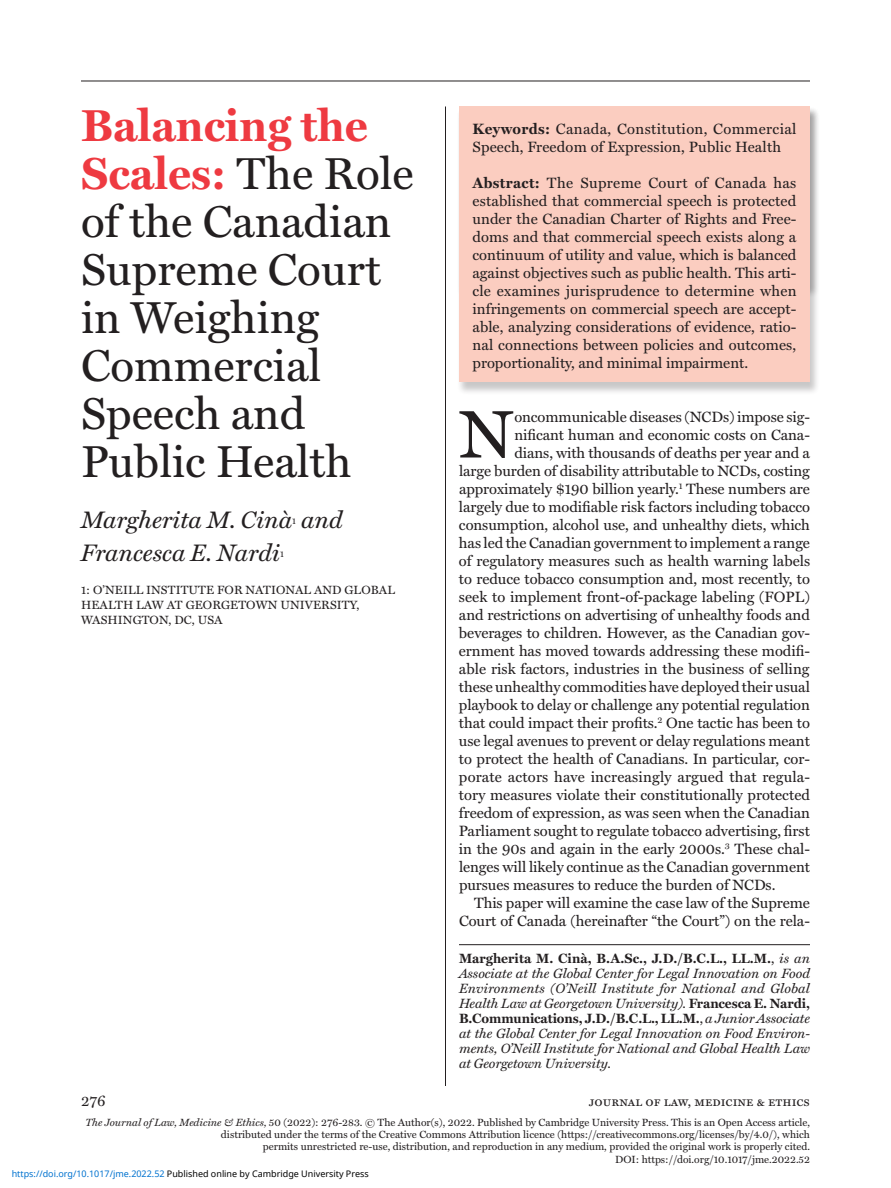
<style>
.page{position:relative;width:891px;height:1188px;background:#fff}
.page>*{position:absolute;margin:0;border:0;box-sizing:border-box;transform-origin:0 0}
.t1{font:67.65px "Miller Text";color:#231f20}
.t2{font:45px/48px "Miller Text";color:#231f20}
.t3{font:italic 24px "Miller Text";color:#231f20}
.t4{font:15px/18px "Miller Text";letter-spacing:-.005em;color:#231f20;text-align:justify}
.t5{font:15px/18px "Miller Text";letter-spacing:.025em;color:#231f20}
.t6{font:italic 13.5px/15px "Miller Text";letter-spacing:-.005em;color:#231f20;text-align:justify}
.t7{font:13.5px "Miller Text Roman SC";color:#231f20}
.t8{font:12px/15px "Miller Text";letter-spacing:.01em;color:#231f20}
.t9{font:10.5px/12px "Miller Text";color:#231f20;text-align:right}
.t10{font:9px "Noto Sans";color:#000}
.t11{font:9px "Miller Text";color:#231f20}
.s1{font-weight:700;color:#ee3a41}
.s2{font-weight:700}
.s3{font-weight:700;font-style:normal}
.s4{font-style:normal}
.s5{font-style:italic}
.s6{color:#0172cf}
</style>
<div class="page">
<hr style="left:81px;top:81px;width:729px;height:1px;background:#231f20">
<hr style="left:445px;top:106px;width:1px;height:980px;background:#231f20">
<hr style="left:459px;top:944px;width:351px;height:1px;background:#231f20">
<div style="left:457px;top:107px;width:363px;height:288px;background:#231f20;opacity:.25"></div>
<div style="left:459px;top:106px;width:351px;height:276px;background:#fbcdc0"></div>
<h2 class="t2" style="left:81px;top:101px;width:334px"><span class="s1">Balancing the<br>Scales:</span> The Role of the Canadian<br>Supreme Court in Weighing<br>Commercial<br>Speech and<br>Public Health</h2>
<h3 class="t3" style="left:81px;top:505px;width:263px">Margherita M. Cinà and</h3>
<p class="t11" style="left:292px;top:515px;width:5px">1</p>
<h3 class="t3" style="left:81px;top:538px;width:201px">Francesca E. Nardi</h3>
<p class="t11" style="left:280px;top:548px;width:5px">1</p>
<p class="t8" style="left:81px;top:582px;width:316px">1: O’NEILL INSTITUTE FOR NATIONAL AND GLOBAL<br>HEALTH LAW AT GEORGETOWN UNIVERSITY,<br>WASHINGTON, DC, USA</p>
<p class="t4" style="left:472px;top:119px;width:325px"><span class="s2">Keywords:</span> Canada, Constitution, Commercial<br>Speech, Freedom of Expression, Public Health</p>
<p class="t4" style="left:472px;top:173px;width:326px"><span class="s2">Abstract:</span> The Supreme Court of Canada has established that commercial speech is protected under the Canadian Charter of Rights and Free&shy;doms and that commercial speech exists along a continuum of utility and value, which is balanced against objectives such as public health. This arti&shy;cle examines jurisprudence to determine when infringements on commercial speech are accept&shy;able, analyzing considerations of evidence, ratio&shy;nal connections between policies and outcomes, proportionality, and minimal impairment.</p>
<p class="t5" style="left:472px;top:119px;width:326px;text-indent:12px">EYWORD 1, KEYWORD 2, KEYWORD 3,<br>KEYWORD 4, KEYWORD 5</p>
<p class="t4" style="left:472px;top:173px;width:326px;text-indent:25px">tract untur. Ut hil mo conse m dipsam, omni&shy;mol enimagnatio ea dis ips pici t alis dolu Libus inciun reic tesc ditiunt alitas volore, osIhici Estius exera corerit quos miliquiatus unt, sequis ium faceaquae. Giae porersped quae dolor ma.</p>
<h1 class="t1" style="left:459px;top:394px;width:56px">N</h1>
<p class="t4" style="left:514px;top:407px;width:297px">oncommunicable diseases (NCDs) impose sig-</p>
<p class="t4" style="left:514px;top:425px;width:297px">nificant human and economic costs on Cana-</p>
<p class="t4" style="left:514px;top:443px;width:297px">dians, with thousands of deaths per year and a</p>
<p class="t4" style="left:459px;top:461px;width:352px">large burden of disability attributable to NCDs, costing</p>
<p class="t4" style="left:459px;top:479px;width:352px">approximately $190 billion yearly.<sup>1</sup> These numbers are</p>
<p class="t4" style="left:459px;top:497px;width:353px">largely due to modifiable risk factors including tobacco</p>
<p class="t4" style="left:459px;top:515px;width:353px">consumption, alcohol use, and unhealthy diets, which</p>
<p class="t4" style="left:459px;top:533px;width:352px">has led the Canadian government to implement a range</p>
<p class="t4" style="left:459px;top:551px;width:353px">of regulatory measures such as health warning labels</p>
<p class="t4" style="left:459px;top:569px;width:352px">to reduce tobacco consumption and, most recently, to</p>
<p class="t4" style="left:459px;top:587px;width:352px">seek to implement front-of-package labeling (FOPL)</p>
<p class="t4" style="left:459px;top:605px;width:352px">and restrictions on advertising of unhealthy foods and</p>
<p class="t4" style="left:459px;top:623px;width:353px">beverages to children. However, as the Canadian gov-</p>
<p class="t4" style="left:459px;top:641px;width:352px">ernment has moved towards addressing these modifi-</p>
<p class="t4" style="left:459px;top:659px;width:352px">able risk factors, industries in the business of selling</p>
<p class="t4" style="left:459px;top:677px;width:352px">these unhealthy commodities have deployed their usual</p>
<p class="t4" style="left:459px;top:695px;width:352px">playbook to delay or challenge any potential regulation</p>
<p class="t4" style="left:459px;top:713px;width:353px">that could impact their profits.<sup>2</sup> One tactic has been to</p>
<p class="t4" style="left:459px;top:731px;width:352px">use legal avenues to prevent or delay regulations meant</p>
<p class="t4" style="left:459px;top:749px;width:353px">to protect the health of Canadians. In particular, cor-</p>
<p class="t4" style="left:459px;top:767px;width:353px">porate actors have increasingly argued that regula-</p>
<p class="t4" style="left:459px;top:785px;width:353px">tory measures violate their constitutionally protected</p>
<p class="t4" style="left:459px;top:803px;width:352px">freedom of expression, as was seen when the Canadian</p>
<p class="t4" style="left:459px;top:821px;width:352px">Parliament sought to regulate tobacco advertising, first</p>
<p class="t4" style="left:459px;top:839px;width:353px">in the 90s and again in the early 2000s.<sup>3</sup> These chal-</p>
<p class="t4" style="left:459px;top:857px;width:353px">lenges will likely continue as the Canadian government</p>
<p class="t4" style="left:459px;top:875px;width:318px">pursues measures to reduce the burden of NCDs.</p>
<p class="t4" style="left:474px;top:893px;width:337px">This paper will examine the case law of the Supreme</p>
<p class="t4" style="left:459px;top:911px;width:353px">Court of Canada (hereinafter “the Court”) on the rela-</p>
<p class="t6" style="left:459px;top:951px;width:353px"><span class="s3">Margherita M. Cinà, B.A.Sc., J.D./B.C.L., LL.M.</span><span class="s4">,</span> is an Associate at the Global Center for Legal Innovation on Food Environments (O’Neill Institute for National and Global Health Law at Georgetown University). <span class="s3">Francesca E. Nardi, B.Communications, J.D./B.C.L., LL.M.</span><span class="s4">,</span> a Junior Associate at the Global Center for Legal Innovation on Food Environ&shy;ments, O’Neill Institute for National and Global Health Law at Georgetown University.</p>
<p class="t4" style="left:81px;top:1091px;width:26px">276</p>
<p class="t7" style="left:589px;top:1093px;width:223px">journal of law, medicine &amp; ethics</p>
<p class="t9" style="left:86px;top:1116px;width:726px"><span class="s5">The Journal of Law, Medicine &amp; Ethics,</span> 50 (2022): 276-283. © The Author(s), 2022. Published by Cambridge University Press. This is an Open Access article, distributed under the terms of the Creative Commons Attribution licence (https://creativecommons.org/licenses/by/4.0/), which<br>permits unrestricted re-use, distribution, and reproduction in any medium, provided the original work is properly cited.</p>
<p class="t9" style="left:615px;top:1153px;width:196px">DOI: https://doi.org/10.1017/jme.2022.52</p>
<p class="t10" style="left:12px;top:1168px;width:359px"><span class="s6">https://doi.org/10.1017/jme.2022.52</span> Published online by Cambridge University Press</p>
</div>
